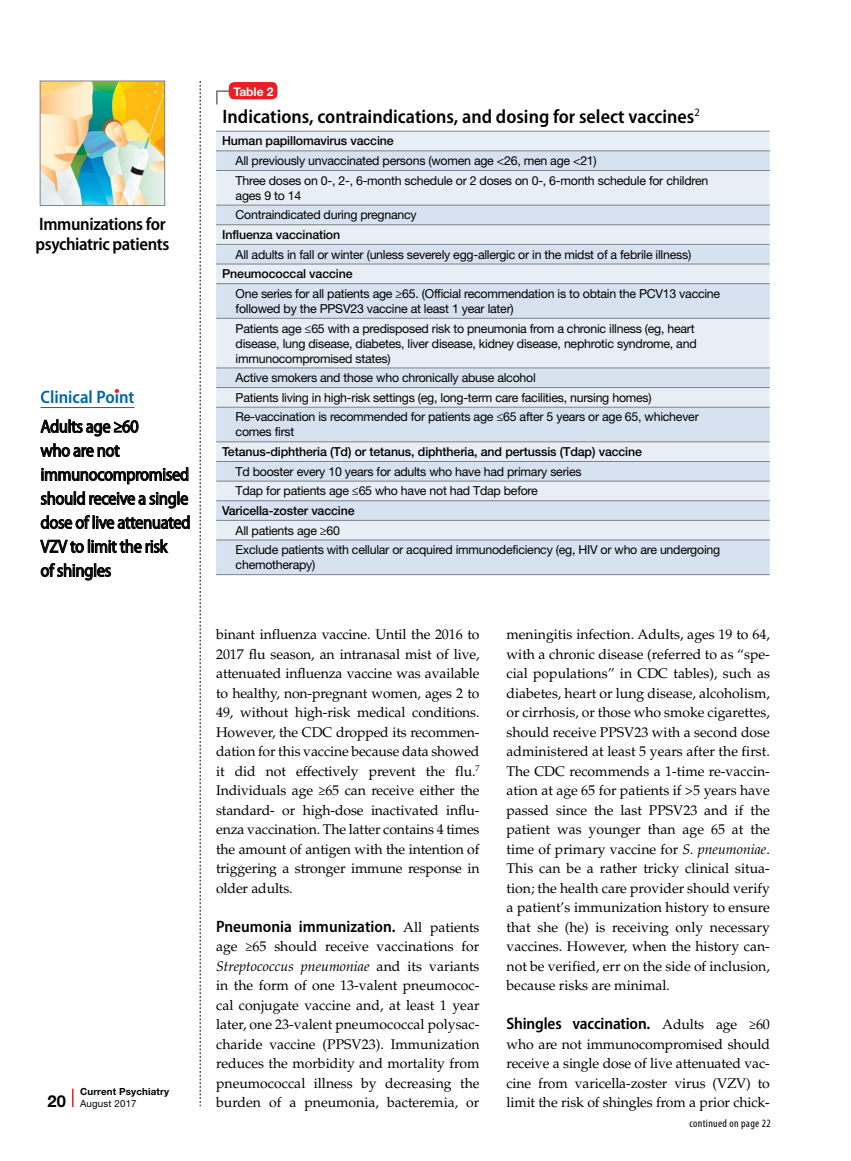
<style>
.page{position:relative;width:851px;height:1161px;background:#fff}
.page>*{position:absolute;margin:0;border:0;box-sizing:border-box;transform-origin:0 0}
.tabletitle{font:600 semi-condensed 19.5px "Myriad Pro";color:#000}
.clinical_point{font:semi-condensed 18px/24px "Myriad Pro";letter-spacing:-.02em;color:#000}
.t1{font:600 semi-condensed 18px/19.5px "Myriad Pro";letter-spacing:-.02em;color:#000}
.t2{font:600 semi-condensed 18px "Myriad Pro";color:#0063a5}
.body{font:600 semi-condensed 16.5px "Myriad Pro";letter-spacing:-.01em;color:#000}
.body-2{font:14.1px/19.5px "Palatino LT Std";letter-spacing:-.01em;color:#000;text-align:justify}
.tablebody{font:12.3px/15px "Helvetica Neue LT Std";letter-spacing:-.02em;color:#000}
.tablebody-2{font:500 12.3px "Helvetica Neue LT Std";letter-spacing:-.01em;color:#000}
.tabletitle_no{font:700 12px "Helvetica Neue LT Std";color:#fff}
.t3{font:condensed 11.25px "Myriad Pro";letter-spacing:.03em;color:#000}
.t4{font:700 9.75px/12px "Helvetica Neue LT Std";letter-spacing:.015em;color:#000}
.s1{font-family:"Palatino LT Std";font-stretch:normal}
.s2{font-size:16.5px}
.s3{font-weight:400}
.s4{font-family:"Palatino LT Std";font-weight:400;font-stretch:normal;font-size:14.1px}
.s5{font-style:italic}
.s6{font-family:"Myriad Pro";font-stretch:semi-condensed}
</style>
<div class="page">
<img style="left:42px;top:83px;width:121px;height:121px">
<div style="left:40px;top:81px;width:125px;height:125px;border:1px solid #808285"></div>
<svg style="left:200px;top:81px;width:1px;height:1025px"></svg>
<svg style="left:72px;top:1089px;width:2px;height:18px"></svg>
<hr style="left:40px;top:407px;width:94px;height:1px;background:#0063a5">
<svg style="left:40px;top:419px;width:98px;height:18px"></svg>
<svg style="left:40px;top:443px;width:80px;height:15px"></svg>
<svg style="left:41px;top:467px;width:147px;height:18px"></svg>
<svg style="left:41px;top:491px;width:147px;height:18px"></svg>
<svg style="left:41px;top:515px;width:149px;height:15px"></svg>
<svg style="left:40px;top:539px;width:128px;height:15px"></svg>
<svg style="left:41px;top:563px;width:70px;height:18px"></svg>
<svg style="left:114px;top:389px;width:5px;height:4px"></svg>
<svg style="left:216px;top:90px;width:16px;height:15px"></svg>
<div style="left:229px;top:82px;width:48px;height:17px;background:#ed1d24;border-radius:5px"></div>
<div style="left:216px;top:132px;width:553px;height:19px;background:#e8eef6"></div>
<svg style="left:216px;top:152px;width:553px;height:422px;background:#dde6f1"></svg>
<hr style="left:216px;top:574px;width:553px;height:1px;background:#808285">
<hr style="left:216px;top:540px;width:553px;height:1px;background:#808285">
<hr style="left:216px;top:442px;width:553px;height:1px;background:#808285">
<hr style="left:216px;top:264px;width:553px;height:1px;background:#808285">
<hr style="left:216px;top:407px;width:553px;height:1px;background:#808285">
<hr style="left:216px;top:225px;width:553px;height:1px;background:#808285">
<hr style="left:216px;top:244px;width:553px;height:1px;background:#808285">
<hr style="left:216px;top:131px;width:553px;height:1px;background:#808285">
<hr style="left:216px;top:151px;width:553px;height:1px;background:#808285">
<hr style="left:216px;top:520px;width:553px;height:1px;background:#808285">
<hr style="left:216px;top:500px;width:553px;height:1px;background:#808285">
<hr style="left:216px;top:461px;width:553px;height:1px;background:#808285">
<hr style="left:216px;top:481px;width:553px;height:1px;background:#808285">
<hr style="left:216px;top:368px;width:553px;height:1px;background:#808285">
<hr style="left:216px;top:387px;width:553px;height:1px;background:#808285">
<hr style="left:216px;top:283px;width:553px;height:1px;background:#808285">
<hr style="left:216px;top:318px;width:553px;height:1px;background:#808285">
<hr style="left:216px;top:170px;width:553px;height:1px;background:#808285">
<hr style="left:216px;top:205px;width:553px;height:1px;background:#808285">
<p class="t1" style="left:35px;top:214px;width:135px">Immunizations for psychiatric patients</p>
<p class="t2" style="left:40px;top:386px;width:95px">Clinical Point</p>
<p class="clinical_point" style="left:40px;top:414px;width:151px">Adults age <span class="s1">≥</span>60<br>who are not immunocompromised should receive a single dose of live attenuated<br>VZV to limit the risk<br>of shingles</p>
<p class="t4" style="left:47px;top:1085px;width:123px;text-indent:33px">Current Psychiatry<br><span class="s2">20</span> <span class="s3">August 2017</span></p>
<p class="tabletitle_no" style="left:233px;top:84px;width:42px">Table 2</p>
<p class="tabletitle" style="left:222px;top:104px;width:479px">Indications, contraindications, and dosing for select vaccines<sup>2</sup></p>
<p class="tablebody-2" style="left:222px;top:134px;width:173px">Human papillomavirus vaccine</p>
<p class="tablebody" style="left:236px;top:153px;width:362px">All previously unvaccinated persons (women age &lt;26, men age &lt;21)</p>
<p class="tablebody" style="left:236px;top:173px;width:474px">Three doses on 0-, 2-, 6-month schedule or 2 doses on 0-, 6-month schedule for children ages 9 to 14</p>
<p class="tablebody" style="left:236px;top:207px;width:182px">Contraindicated during pregnancy</p>
<p class="tablebody-2" style="left:222px;top:227px;width:120px">Influenza vaccination</p>
<p class="tablebody" style="left:236px;top:247px;width:457px">All adults in fall or winter (unless severely egg-allergic or in the midst of a febrile illness)</p>
<p class="tablebody-2" style="left:222px;top:267px;width:132px">Pneumococcal vaccine</p>
<p class="tablebody" style="left:236px;top:286px;width:486px">One series for all patients age ≥65. (Official recommendation is to obtain the PCV13 vaccine followed by the PPSV23 vaccine at least 1 year later)</p>
<p class="tablebody" style="left:236px;top:320px;width:462px">Patients age ≤65 with a predisposed risk to pneumonia from a chronic illness (eg, heart disease, lung disease, diabetes, liver disease, kidney disease, nephrotic syndrome, and immunocompromised states)</p>
<p class="tablebody" style="left:236px;top:370px;width:301px">Active smokers and those who chronically abuse alcohol</p>
<p class="tablebody" style="left:236px;top:390px;width:417px">Patients living in high-risk settings (eg, long-term care facilities, nursing homes)</p>
<p class="tablebody" style="left:236px;top:409px;width:464px">Re-vaccination is recommended for patients age ≤65 after 5 years or age 65, whichever comes first</p>
<p class="tablebody-2" style="left:222px;top:444px;width:421px">Tetanus-diphtheria (Td) or tetanus, diphtheria, and pertussis (Tdap) vaccine</p>
<p class="tablebody" style="left:236px;top:464px;width:347px">Td booster every 10 years for adults who have had primary series</p>
<p class="tablebody" style="left:236px;top:483px;width:304px">Tdap for patients age ≤65 who have not had Tdap before</p>
<p class="tablebody-2" style="left:222px;top:503px;width:134px">Varicella-zoster vaccine</p>
<p class="tablebody" style="left:236px;top:523px;width:106px">All patients age ≥60</p>
<p class="tablebody" style="left:236px;top:542px;width:486px">Exclude patients with cellular or acquired immunodeficiency (eg, HIV or who are undergoing chemotherapy)</p>
<p class="body-2" style="left:216px;top:625px;width:265px">binant influenza vaccine. Until the 2016 to 2017 flu season, an intranasal mist of live, attenuated influenza vaccine was available to healthy, non-pregnant women, ages 2 to 49, without high-risk medical conditions.<br>However, the CDC dropped its recommen&shy;dation for this vaccine because data showed it did not effectively prevent the flu.<sup>7<br></sup>Individuals age ≥65 can receive either the standard- or high-dose inactivated influ&shy;enza vaccination. The latter contains 4 times the amount of antigen with the intention of triggering a stronger immune response in older adults.</p>
<p class="body" style="left:216px;top:916px;width:265px">Pneumonia immunization. <span class="s4">All patients</span></p>
<p class="body-2" style="left:216px;top:937px;width:265px">age ≥65 should receive vaccinations for <span class="s5">Streptococcus pneumoniae</span> and its variants in the form of one 13-valent pneumococ&shy;cal conjugate vaccine and, at least 1 year later, one 23-valent pneumococcal polysac&shy;charide vaccine (PPSV23). Immunization reduces the morbidity and mortality from pneumococcal illness by decreasing the burden of a pneumonia, bacteremia, or</p>
<p class="body-2" style="left:506px;top:625px;width:265px">meningitis infection. Adults, ages 19 to 64, with a chronic disease (referred to as “spe&shy;cial populations” in CDC tables), such as diabetes, heart or lung disease, alcoholism, or cirrhosis, or those who smoke cigarettes, should receive PPSV23 with a second dose administered at least 5 years after the first.<br>The CDC recommends a 1-time re-vaccin&shy;ation at age 65 for patients if <span class="s6">&gt;</span>5 years have passed since the last PPSV23 and if the patient was younger than age 65 at the time of primary vaccine for <span class="s5">S. pneumoniae</span>.<br>This can be a rather tricky clinical situa&shy;tion; the health care provider should verify a patient’s immunization history to ensure that she (he) is receiving only necessary vaccines. However, when the history can&shy;not be verified, err on the side of inclusion, because risks are minimal.</p>
<p class="body" style="left:506px;top:1013px;width:265px">Shingles vaccination. <span class="s4">Adults age ≥60</span></p>
<p class="body-2" style="left:506px;top:1034px;width:265px">who are not immunocompromised should receive a single dose of live attenuated vac&shy;cine from varicella-zoster virus (VZV) to limit the risk of shingles from a prior chick-</p>
<p class="t3" style="left:689px;top:1116px;width:83px">continued on page 22</p>
</div>
